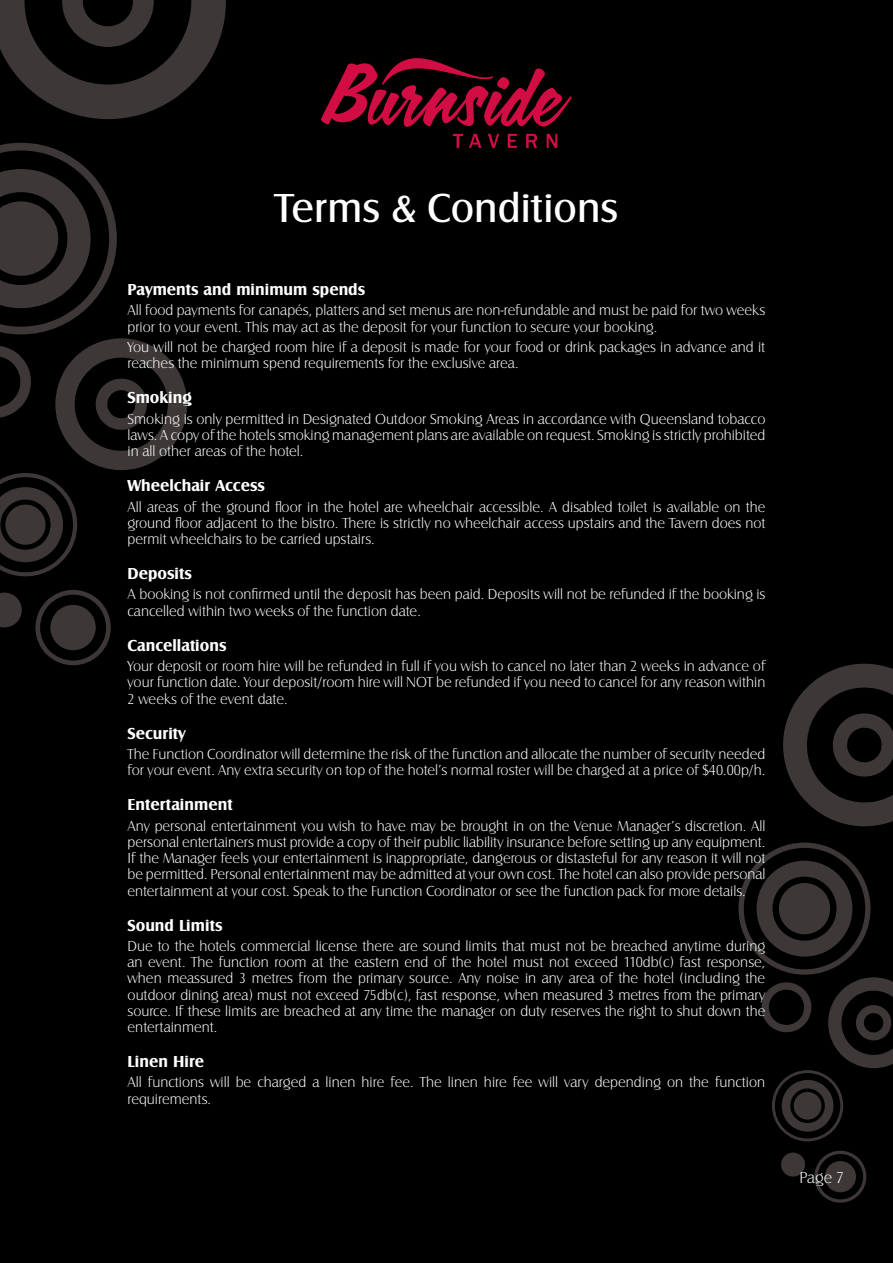
<style>
.page{position:relative;width:893px;height:1263px;background:#000}
.page>*{position:absolute;margin:0;border:0;box-sizing:border-box;transform-origin:0 0}
.t1{font:42px "Castle T";color:#fff}
.t2{font:700 16.5px "Castle T";color:#fff}
.t3{font:16.5px "Castle T Ligh";color:#fff}
.t4{font:15px/16.2px "Castle T Ligh";color:#fff}
</style>
<div class="page">
<svg style="left:814px;top:1151px;width:52px;height:52px"></svg>
<div style="left:825px;top:1161px;width:31px;height:31px;background:#3d3837;border-radius:50%"></div>
<div style="left:781px;top:1152px;width:24px;height:24px;background:#3d3837;border-radius:50%"></div>
<svg style="left:738px;top:842px;width:155px;height:299px"></svg>
<svg style="left:783px;top:664px;width:110px;height:162px"></svg>
<svg style="left:35px;top:590px;width:76px;height:75px"></svg>
<div style="left:50px;top:605px;width:46px;height:45px;background:#3d3837;border-radius:50%"></div>
<svg style="left:0;top:593px;width:22px;height:34px"></svg>
<svg style="left:0;top:143px;width:187px;height:433px"></svg>
<svg style="left:0;top:0;width:226px;height:119px"></svg>
<svg style="left:453px;top:134px;width:10px;height:14px"></svg>
<svg style="left:469px;top:134px;width:12px;height:14px"></svg>
<svg style="left:488px;top:134px;width:11px;height:14px"></svg>
<svg style="left:508px;top:134px;width:9px;height:14px"></svg>
<svg style="left:526px;top:134px;width:11px;height:14px"></svg>
<svg style="left:547px;top:134px;width:10px;height:14px"></svg>
<svg style="left:321px;top:58px;width:251px;height:69px"></svg>
<h1 class="t1" style="left:275px;top:185px;width:345px">Terms &amp; Conditions</h1>
<p class="t2" style="left:128px;top:280px;width:239px">Payments and minimum spends</p>
<p class="t4" style="left:128px;top:302px;width:639px">All food payments for canapés, platters and set menus are non-refundable and must be paid for two weeks prior to your event. This may act as the deposit for your function to secure your booking.</p>
<p class="t4" style="left:128px;top:339px;width:639px">You will not be charged room hire if a deposit is made for your food or drink packages in advance and it reaches the minimum spend requirements for the exclusive area.</p>
<p class="t2" style="left:128px;top:388px;width:66px">Smoking</p>
<p class="t4" style="left:128px;top:411px;width:639px;text-align:justify">Smoking is only permitted in Designated Outdoor Smoking Areas in accordance with Queensland tobacco laws. A copy of the hotels smoking management plans are available on request. Smoking is strictly prohibited in all other areas of the hotel.</p>
<p class="t2" style="left:128px;top:476px;width:139px">Wheelchair Access</p>
<p class="t4" style="left:128px;top:498px;width:639px;text-align:justify">All areas of the ground floor in the hotel are wheelchair accessible. A disabled toilet is available on the ground floor adjacent to the bistro. There is strictly no wheelchair access upstairs and the Tavern does not permit wheelchairs to be carried upstairs.</p>
<p class="t2" style="left:128px;top:564px;width:66px">Deposits</p>
<p class="t4" style="left:128px;top:586px;width:639px">A booking is not confirmed until the deposit has been paid. Deposits will not be refunded if the booking is cancelled within two weeks of the function date.</p>
<p class="t2" style="left:128px;top:636px;width:100px">Cancellations</p>
<p class="t4" style="left:128px;top:658px;width:639px;text-align:justify">Your deposit or room hire will be refunded in full if you wish to cancel no later than 2 weeks in advance of your function date. Your deposit/room hire will NOT be refunded if you need to cancel for any reason within 2 weeks of the event date.</p>
<p class="t2" style="left:128px;top:724px;width:60px">Security</p>
<p class="t4" style="left:128px;top:746px;width:639px">The Function Coordinator will determine the risk of the function and allocate the number of security needed for your event. Any extra security on top of the hotel’s normal roster will be charged at a price of $40.00p/h.</p>
<p class="t2" style="left:128px;top:795px;width:107px">Entertainment</p>
<p class="t4" style="left:128px;top:817px;width:639px;text-align:justify">Any personal entertainment you wish to have may be brought in on the Venue Manager’s discretion. All personal entertainers must provide a copy of their public liability insurance before setting up any equipment.<br>If the Manager feels your entertainment is inappropriate, dangerous or distasteful for any reason it will not be permitted. Personal entertainment may be admitted at your own cost. The hotel can also provide personal entertainment at your cost. Speak to the Function Coordinator or see the function pack for more details.</p>
<p class="t2" style="left:128px;top:915px;width:96px">Sound Limits</p>
<p class="t4" style="left:128px;top:938px;width:639px;text-align:justify">Due to the hotels commercial license there are sound limits that must not be breached anytime during an event. The function room at the eastern end of the hotel must not exceed 110db(c) fast response, when meassured 3 metres from the primary source. Any noise in any area of the hotel (including the outdoor dining area) must not exceed 75db(c), fast response, when measured 3 metres from the primary source. If these limits are breached at any time the manager on duty reserves the right to shut down the entertainment.</p>
<p class="t2" style="left:128px;top:1052px;width:78px">Linen Hire</p>
<p class="t4" style="left:128px;top:1074px;width:639px">All functions will be charged a linen hire fee. The linen hire fee will vary depending on the function requirements.</p>
<p class="t3" style="left:799px;top:1168px;width:46px">Page 7</p>
</div>
